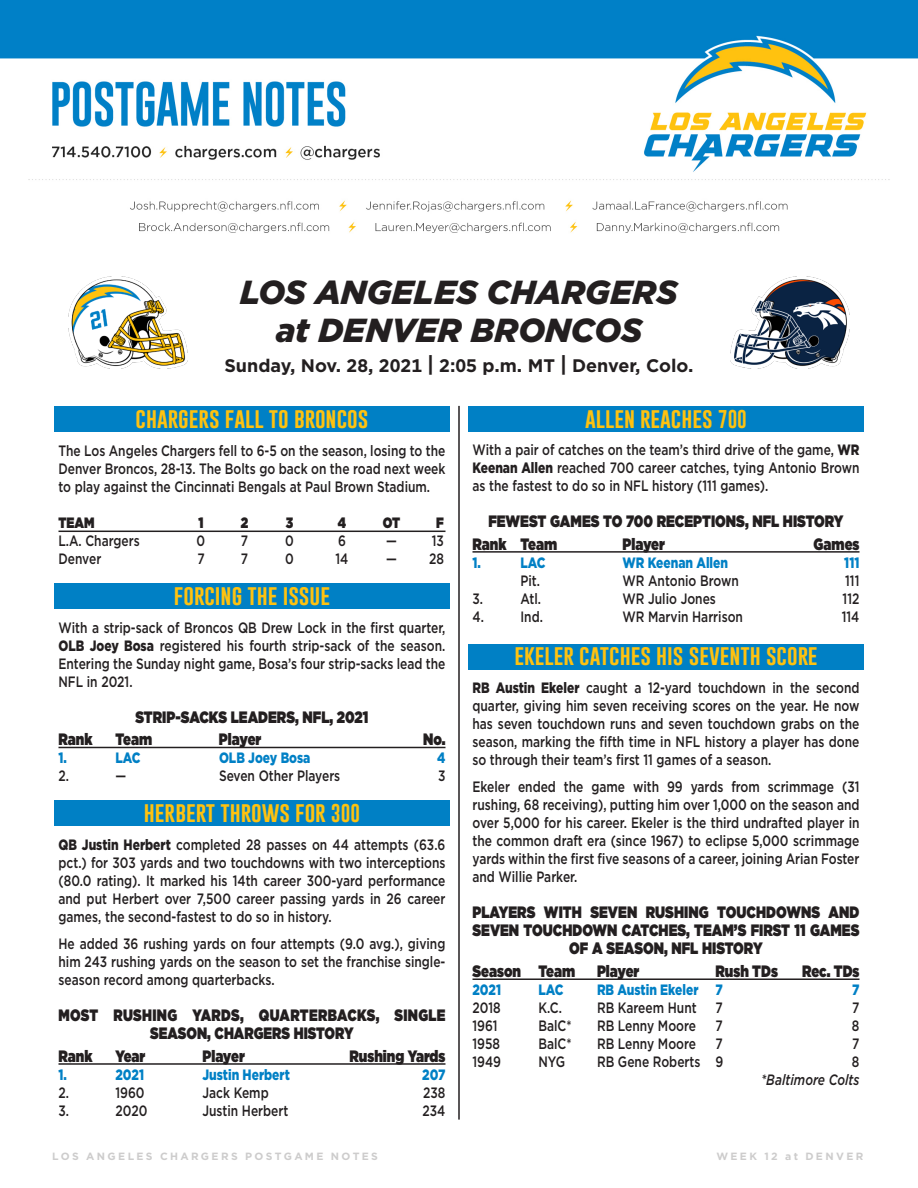
<style>
.page{position:relative;width:918px;height:1188px;background:#fff}
.page>*{position:absolute;margin:0;border:0;box-sizing:border-box;transform-origin:0 0}
.t1{font:italic 900 33.3px "Gotham";color:#231f20}
.t2{font:21px "Gobold";color:#fec210}
.t3{font:700 18.15px "Gotham";color:#231f20}
.t4{font:900 16.5px/18px "Gotham";color:#231f20;text-align:center;scale:.8 1}
.t5{font:900 16.5px/18px "Gotham";color:#231f20;text-align:center;scale:.79 1}
.t6{font:500 15px/18px "Gotham";color:#231f20;text-align:justify;scale:.8 1}
.t7{font:900 15px "Gotham";color:#0080c5;scale:.8 1}
.t8{font:italic 500 15px "Gotham";color:#231f20;scale:.8 1}
.t9{font:900 15px "Gotham";color:#231f20;scale:.8 1}
.t10{font:700 10.5px "Gotham";letter-spacing:.22em;color:#cdcccc}
.s1{font-size:21.15px}
.s2{font-size:18.75px}
.s3{font-weight:900}
</style>
<div class="page">
<img style="left:0;top:0;width:918px;height:233px">
<hr style="left:458px;top:406px;width:2px;height:714px;background:#231f20">
<img style="left:69px;top:277px;width:118px;height:91px">
<img style="left:731px;top:277px;width:118px;height:91px">
<div style="left:54px;top:406px;width:396px;height:26px;background:#0080c5"></div>
<hr style="left:58px;top:531px;width:388px;height:1px;background:#231f20">
<div style="left:468px;top:644px;width:396px;height:25px;background:#0080c5"></div>
<hr style="left:472px;top:978px;width:388px;height:2px;background:#231f20">
<div style="left:468px;top:406px;width:396px;height:25px;background:#0080c5"></div>
<hr style="left:472px;top:551px;width:388px;height:2px;background:#231f20">
<div style="left:54px;top:583px;width:396px;height:26px;background:#0080c5"></div>
<hr style="left:58px;top:747px;width:388px;height:1px;background:#231f20">
<div style="left:54px;top:801px;width:396px;height:25px;background:#0080c5"></div>
<hr style="left:58px;top:1063px;width:388px;height:2px;background:#231f20">
<p class="t1" style="left:240px;top:269px;width:439px">LOS ANGELES CHARGERS</p>
<p class="t1" style="left:276px;top:307px;width:368px">at DENVER BRONCOS</p>
<p class="t3" style="left:224px;top:354px;width:471px">Sunday, Nov. 28, 2021 <span class="s1">|</span> 2:05 p.m. MT <span class="s1">|</span> Denver, Colo.</p>
<p class="t2" style="left:136px;top:404px;width:234px">CHARGERS FALL TO BRONCOS</p>
<p class="t6" style="left:58px;top:441px;width:485px">The Los Angeles Chargers fell to 6-5 on the season, losing to the Denver Broncos, 28-13. The Bolts go back on the road next week to play against the Cincinnati Bengals at Paul Brown Stadium.</p>
<p class="t9" style="left:58px;top:511px;width:47px">TEAM</p>
<p class="t9" style="left:198px;top:511px;width:8px">1</p>
<p class="t9" style="left:241px;top:511px;width:11px">2</p>
<p class="t9" style="left:286px;top:511px;width:11px">3</p>
<p class="t9" style="left:338px;top:511px;width:12px">4</p>
<p class="t9" style="left:383px;top:511px;width:23px">OT</p>
<p class="t9" style="left:436px;top:511px;width:11px">F</p>
<p class="t6" style="left:58px;top:531px;width:103px">L.A. Chargers</p>
<p class="t6" style="left:197px;top:531px;width:12px">0</p>
<p class="t6" style="left:241px;top:531px;width:11px">7</p>
<p class="t6" style="left:285px;top:531px;width:12px">0</p>
<p class="t6" style="left:338px;top:531px;width:11px">6</p>
<p class="t6" style="left:386px;top:531px;width:74px">— 13</p>
<p class="t6" style="left:58px;top:549px;width:55px">Denver</p>
<p class="t6" style="left:197px;top:549px;width:11px">7</p>
<p class="t6" style="left:241px;top:549px;width:11px">7</p>
<p class="t6" style="left:285px;top:549px;width:12px">0</p>
<p class="t6" style="left:336px;top:549px;width:18px">14</p>
<p class="t6" style="left:386px;top:549px;width:74px">— 28</p>
<p class="t2" style="left:585px;top:404px;width:163px">ALLEN REACHES <span class="s2">700</span></p>
<p class="t6" style="left:472px;top:441px;width:485px">With a pair of catches on the team’s third drive of the game, <span class="s3">WR Keenan Allen</span> reached 700 career catches, tying Antonio Brown as the fastest to do so in NFL history (111 games).</p>
<p class="t4" style="left:488px;top:512px;width:446px">FEWEST GAMES TO 700 RECEPTIONS, NFL HISTORY</p>
<p class="t4" style="left:472px;top:535px;width:107px">Rank Team</p>
<p class="t4" style="left:623px;top:535px;width:54px">Player</p>
<p class="t4" style="left:814px;top:535px;width:59px">Games</p>
<p class="t7" style="left:472px;top:552px;width:12px">1.</p>
<p class="t7" style="left:520px;top:552px;width:33px">LAC</p>
<p class="t7" style="left:622px;top:552px;width:134px">WR Keenan Allen</p>
<p class="t7" style="left:844px;top:552px;width:20px">111</p>
<p class="t6" style="left:520px;top:571px;width:26px">Pit.</p>
<p class="t6" style="left:622px;top:571px;width:147px">WR Antonio Brown</p>
<p class="t6" style="left:845px;top:571px;width:19px">111</p>
<p class="t6" style="left:472px;top:589px;width:15px">3.</p>
<p class="t6" style="left:520px;top:589px;width:27px">Atl.</p>
<p class="t6" style="left:622px;top:589px;width:118px">WR Julio Jones</p>
<p class="t6" style="left:843px;top:589px;width:23px">112</p>
<p class="t6" style="left:472px;top:607px;width:16px">4.</p>
<p class="t6" style="left:520px;top:607px;width:30px">Ind.</p>
<p class="t6" style="left:622px;top:607px;width:152px">WR Marvin Harrison</p>
<p class="t6" style="left:842px;top:607px;width:24px">114</p>
<p class="t2" style="left:174px;top:581px;width:158px">FORCING THE ISSUE</p>
<p class="t6" style="left:58px;top:618px;width:485px">With a strip-sack of Broncos QB Drew Lock in the first quarter, <span class="s3">OLB Joey Bosa</span> registered his fourth strip-sack of the season.<br>Entering the Sunday night game, Bosa’s four strip-sacks lead the NFL in 2021.</p>
<p class="t4" style="left:136px;top:708px;width:293px">STRIP-SACKS LEADERS, NFL, 2021</p>
<p class="t4" style="left:58px;top:730px;width:44px">Rank</p>
<p class="t4" style="left:115px;top:730px;width:47px">Team</p>
<p class="t4" style="left:219px;top:730px;width:54px">Player</p>
<p class="t4" style="left:423px;top:730px;width:30px">No.</p>
<p class="t7" style="left:58px;top:748px;width:12px">1.</p>
<p class="t7" style="left:116px;top:748px;width:33px">LAC</p>
<p class="t7" style="left:219px;top:748px;width:116px">OLB Joey Bosa</p>
<p class="t7" style="left:437px;top:748px;width:12px">4</p>
<p class="t6" style="left:58px;top:767px;width:15px">2.</p>
<p class="t6" style="left:116px;top:767px;width:15px">—</p>
<p class="t6" style="left:219px;top:767px;width:153px">Seven Other Players</p>
<p class="t6" style="left:438px;top:767px;width:11px">3</p>
<p class="t2" style="left:144px;top:799px;width:218px">HERBERT THROWS FOR <span class="s2">300</span></p>
<p class="t6" style="left:58px;top:836px;width:485px"><span class="s3">QB Justin Herbert</span> completed 28 passes on 44 attempts (63.6 pct.) for 303 yards and two touchdowns with two interceptions (80.0 rating). It marked his 14th career 300-yard performance and put Herbert over 7,500 career passing yards in 26 career games, the second-fastest to do so in history.</p>
<p class="t6" style="left:58px;top:935px;width:485px">He added 36 rushing yards on four attempts (9.0 avg.), giving him 243 rushing yards on the season to set the franchise single&shy;season record among quarterbacks.</p>
<p class="t5" style="left:58px;top:1006px;width:491px">MOST RUSHING YARDS, QUARTERBACKS, SINGLE<br>SEASON, CHARGERS HISTORY</p>
<p class="t4" style="left:58px;top:1047px;width:44px">Rank</p>
<p class="t4" style="left:115px;top:1047px;width:39px">Year</p>
<p class="t4" style="left:202px;top:1047px;width:54px">Player</p>
<p class="t4" style="left:350px;top:1047px;width:121px">Rushing Yards</p>
<p class="t7" style="left:58px;top:1064px;width:12px">1.</p>
<p class="t7" style="left:116px;top:1064px;width:37px">2021</p>
<p class="t7" style="left:202px;top:1064px;width:111px">Justin Herbert</p>
<p class="t7" style="left:422px;top:1064px;width:31px">207</p>
<p class="t6" style="left:58px;top:1083px;width:15px">2.</p>
<p class="t6" style="left:116px;top:1083px;width:38px">1960</p>
<p class="t6" style="left:202px;top:1083px;width:84px">Jack Kemp</p>
<p class="t6" style="left:423px;top:1083px;width:29px">238</p>
<p class="t6" style="left:58px;top:1101px;width:15px">3.</p>
<p class="t6" style="left:116px;top:1101px;width:41px">2020</p>
<p class="t6" style="left:202px;top:1101px;width:109px">Justin Herbert</p>
<p class="t6" style="left:423px;top:1101px;width:30px">234</p>
<p class="t2" style="left:514px;top:642px;width:305px">EKELER CATCHES HIS SEVENTH SCORE</p>
<p class="t6" style="left:472px;top:679px;width:485px"><span class="s3">RB Austin Ekeler</span> caught a 12-yard touchdown in the second quarter, giving him seven receiving scores on the year. He now has seven touchdown runs and seven touchdown grabs on the season, marking the fifth time in NFL history a player has done so through their team’s first 11 games of a season.</p>
<p class="t6" style="left:472px;top:778px;width:485px">Ekeler ended the game with 99 yards from scrimmage (31 rushing, 68 receiving), putting him over 1,000 on the season and over 5,000 for his career. Ekeler is the third undrafted player in the common draft era (since 1967) to eclipse 5,000 scrimmage yards within the first five seasons of a career, joining Arian Foster and Willie Parker.</p>
<p class="t4" style="left:472px;top:903px;width:485px">PLAYERS WITH SEVEN RUSHING TOUCHDOWNS AND<br>SEVEN TOUCHDOWN CATCHES, TEAM’S FIRST 11 GAMES<br>OF A SEASON, NFL HISTORY</p>
<p class="t4" style="left:472px;top:962px;width:130px">Season Team</p>
<p class="t4" style="left:597px;top:962px;width:54px">Player</p>
<p class="t4" style="left:715px;top:962px;width:80px">Rush TDs</p>
<p class="t4" style="left:802px;top:962px;width:73px">Rec. TDs</p>
<p class="t7" style="left:472px;top:979px;width:37px">2021</p>
<p class="t7" style="left:538px;top:979px;width:33px">LAC</p>
<p class="t7" style="left:597px;top:979px;width:159px">RB Austin Ekeler 7</p>
<p class="t7" style="left:852px;top:979px;width:11px">7</p>
<p class="t6" style="left:472px;top:998px;width:37px">2018</p>
<p class="t6" style="left:538px;top:998px;width:31px">K.C.</p>
<p class="t6" style="left:597px;top:998px;width:126px">RB Kareem Hunt</p>
<p class="t6" style="left:716px;top:998px;width:11px">7</p>
<p class="t6" style="left:852px;top:998px;width:11px">7</p>
<p class="t6" style="left:472px;top:1016px;width:33px">1961</p>
<p class="t6" style="left:538px;top:1016px;width:43px">BalC*</p>
<p class="t6" style="left:597px;top:1016px;width:125px">RB Lenny Moore</p>
<p class="t6" style="left:716px;top:1016px;width:11px">7</p>
<p class="t6" style="left:852px;top:1016px;width:11px">8</p>
<p class="t6" style="left:472px;top:1034px;width:36px">1958</p>
<p class="t6" style="left:538px;top:1034px;width:43px">BalC*</p>
<p class="t6" style="left:597px;top:1034px;width:125px">RB Lenny Moore</p>
<p class="t6" style="left:716px;top:1034px;width:11px">7</p>
<p class="t6" style="left:852px;top:1034px;width:11px">7</p>
<p class="t6" style="left:472px;top:1052px;width:37px">1949</p>
<p class="t6" style="left:538px;top:1052px;width:35px">NYG</p>
<p class="t6" style="left:597px;top:1052px;width:159px">RB Gene Roberts 9</p>
<p class="t6" style="left:852px;top:1052px;width:11px">8</p>
<p class="t8" style="left:761px;top:1070px;width:124px">*Baltimore Colts</p>
<p class="t10" style="left:52px;top:1149px;width:327px">LOS ANGELES CHARGERS POSTGAME NOTES</p>
<p class="t10" style="left:716px;top:1149px;width:149px">WEEK 12 at DENVER</p>
</div>
